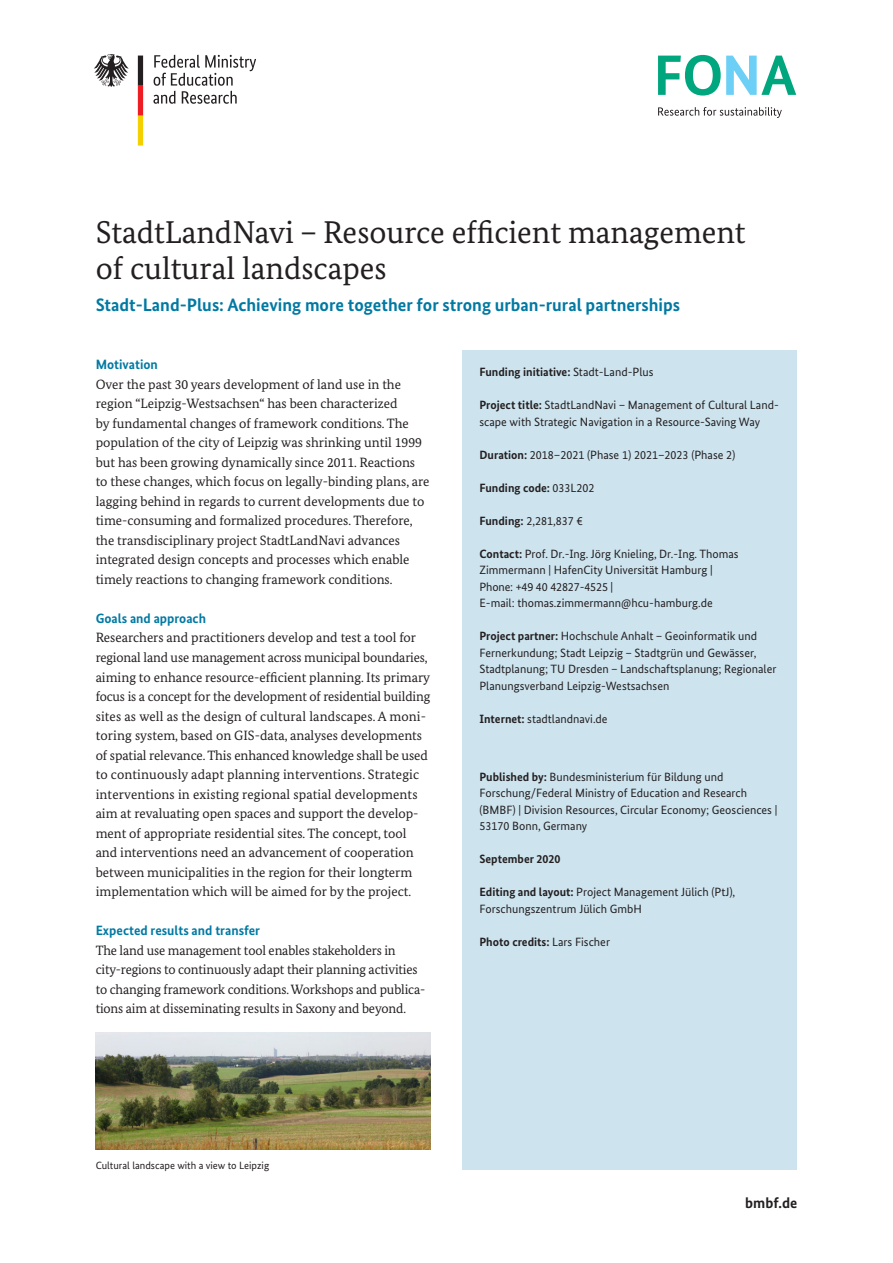
<style>
.page{position:relative;width:893px;height:1263px;background:#fff}
.page>*{position:absolute;margin:0;border:0;box-sizing:border-box;transform-origin:0 0}
.t1{font:31.5px/36px "Bundes Serif";color:#231f20}
.t2{font:700 18px "Bundes Sans";color:#0079a3}
.t3{font:700 15px "Bundes Sans";color:#231f20}
.t4{font:13.5px/19.5px "Bundes Serif";color:#231f20}
.t5{font:700 13.5px "Bundes Sans";color:#0079a3}
.t6{font:12px/16.5px "Bundes Sans";color:#231f20}
.t7{font:700 12px "Bundes Sans";color:#231f20}
.t8{font:10.5px "Bundes Sans";color:#231f20}
.s1{font-weight:400}
.s2{font-weight:700}
</style>
<div class="page">
<img style="left:96px;top:1032px;width:335px;height:117px">
<div style="left:462px;top:350px;width:335px;height:819px;background:#cde4ef"></div>
<svg style="left:153px;top:55px;width:103px;height:49px"></svg>
<svg style="left:94px;top:54px;width:35px;height:33px"></svg>
<svg style="left:138px;top:56px;width:5px;height:90px"></svg>
<svg style="left:658px;top:55px;width:138px;height:41px"></svg>
<svg style="left:658px;top:107px;width:124px;height:11px"></svg>
<h1 class="t1" style="left:96px;top:214px;width:651px">StadtLandNavi – Resource efficient management of cultural landscapes</h1>
<h2 class="t2" style="left:96px;top:294px;width:586px">Stadt-Land-Plus: Achieving more together for strong urban-rural partnerships</h2>
<p class="t5" style="left:96px;top:357px;width:64px">Motivation</p>
<p class="t4" style="left:96px;top:374px;width:335px">Over the past 30 years development of land use in the region “Leipzig-Westsachsen“ has been characterized<br>by fundamental changes of framework conditions. The population of the city of Leipzig was shrinking until 1999 but has been growing dynamically since 2011. Reactions to these changes, which focus on legally-binding plans, are lagging behind in regards to current developments due to time-consuming and formalized procedures. Therefore, the transdisciplinary project StadtLandNavi advances integrated design concepts and processes which enable timely reactions to changing framework conditions.</p>
<p class="t5" style="left:96px;top:610px;width:112px">Goals and approach</p>
<p class="t4" style="left:96px;top:628px;width:336px">Researchers and practitioners develop and test a tool for regional land use management across municipal boundaries, aiming to enhance resource-efficient planning. Its primary focus is a concept for the development of residential building sites as well as the design of cultural landscapes. A moni&shy;toring system, based on GIS-data, analyses developments of spatial relevance. This enhanced knowledge shall be used to continuously adapt planning interventions. Strategic interventions in existing regional spatial developments aim at revaluating open spaces and support the develop&shy;ment of appropriate residential sites. The concept, tool and interventions need an advancement of cooperation between municipalities in the region for their longterm implementation which will be aimed for by the project.</p>
<p class="t5" style="left:96px;top:922px;width:166px">Expected results and transfer</p>
<p class="t4" style="left:96px;top:940px;width:331px">The land use management tool enables stakeholders in city-regions to continuously adapt their planning activities to changing framework conditions. Workshops and publica&shy;tions aim at disseminating results in Saxony and beyond.</p>
<p class="t7" style="left:479px;top:365px;width:175px">Funding initiative: <span class="s1">Stadt-Land-Plus</span></p>
<p class="t6" style="left:479px;top:397px;width:301px"><span class="s2">Project title:</span> StadtLandNavi – Management of Cultural Land&shy;scape with Strategic Navigation in a Resource-Saving Way</p>
<p class="t6" style="left:479px;top:446px;width:257px"><span class="s2">Duration:</span> 2018–2021 (Phase 1) 2021–2023 (Phase 2)</p>
<p class="t7" style="left:479px;top:480px;width:117px">Funding code: <span class="s1">033L202</span></p>
<p class="t6" style="left:479px;top:512px;width:105px"><span class="s2">Funding:</span> 2,281,837 €</p>
<p class="t6" style="left:479px;top:545px;width:261px"><span class="s2">Contact:</span> Prof. Dr.-Ing. Jörg Knieling, Dr.-Ing. Thomas Zimmermann | HafenCity Universität Hamburg | Phone: +49 40 42827-4525 |<br>E-mail: thomas.zimmermann@hcu-hamburg.de</p>
<p class="t6" style="left:479px;top:628px;width:298px"><span class="s2">Project partner:</span> Hochschule Anhalt – Geoinformatik und Fernerkundung; Stadt Leipzig – Stadtgrün und Gewässer, Stadtplanung; TU Dresden – Landschaftsplanung; Regionaler Planungsverband Leipzig-Westsachsen</p>
<p class="t6" style="left:479px;top:710px;width:130px"><span class="s2">Internet:</span> stadtlandnavi.de</p>
<p class="t6" style="left:479px;top:768px;width:299px"><span class="s2">Published by:</span> Bundesministerium für Bildung und Forschung/Federal Ministry of Education and Research (BMBF) | Division Resources, Circular Economy; Geosciences | 53170 Bonn, Germany</p>
<p class="t7" style="left:479px;top:852px;width:83px">September 2020</p>
<p class="t6" style="left:479px;top:884px;width:257px"><span class="s2">Editing and layout:</span> Project Management Jülich (PtJ),<br>Forschungszentrum Jülich GmbH</p>
<p class="t7" style="left:479px;top:934px;width:132px">Photo credits: <span class="s1">Lars Fischer</span></p>
<p class="t8" style="left:96px;top:1159px;width:175px">Cultural landscape with a view to Leipzig</p>
<p class="t3" style="left:745px;top:1194px;width:54px">bmbf.de</p>
</div>
